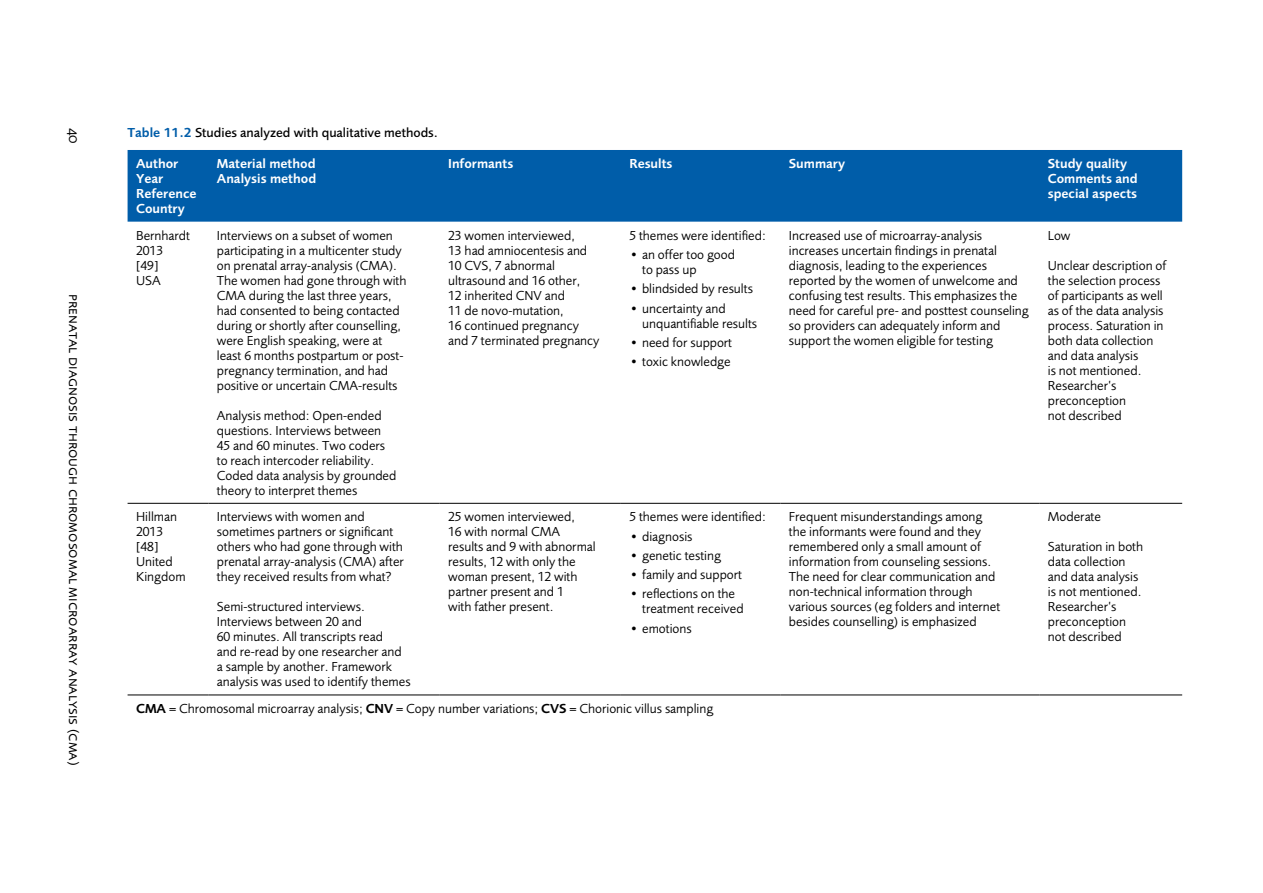
<style>
.page{position:relative;width:1263px;height:893px;background:#fff}
.page>*{position:absolute;margin:0;border:0;box-sizing:border-box;transform-origin:0 0}
.t1{font:15px "Foundry Sans Expert";color:#000}
.Tabelltext{font:13.5px/15px "Foundry Sans";color:#000}
.Tabellhuvudrubrik{font:600 13.5px "Foundry Sans";color:#fff}
.Objekttitel_liggande{font:500 13.5px "Foundry Sans";color:#000}
.s1{font-weight:600;color:#005da9}
.s2{font-weight:600}
</style>
<div class="page">
<div style="left:128px;top:150px;width:1054px;height:72px;background:#005da9"></div>
<hr style="left:128px;top:503px;width:80px;height:1px;background:#000">
<hr style="left:208px;top:503px;width:232px;height:1px;background:#000">
<hr style="left:440px;top:503px;width:181px;height:1px;background:#000">
<hr style="left:621px;top:503px;width:159px;height:1px;background:#000">
<hr style="left:780px;top:503px;width:259px;height:1px;background:#000">
<hr style="left:1039px;top:503px;width:143px;height:1px;background:#000">
<hr style="left:128px;top:695px;width:80px;height:1px;background:#000">
<hr style="left:208px;top:695px;width:232px;height:1px;background:#000">
<hr style="left:440px;top:695px;width:181px;height:1px;background:#000">
<hr style="left:621px;top:695px;width:159px;height:1px;background:#000">
<hr style="left:780px;top:695px;width:259px;height:1px;background:#000">
<hr style="left:1039px;top:695px;width:143px;height:1px;background:#000">
<p class="t1" style="left:83px;top:128px;width:18px;rotate:90deg">40</p>
<p class="Objekttitel_liggande" style="left:128px;top:125px;width:312px"><span class="s1">Table 11.2</span> Studies analyzed with qualitative methods.</p>
<p class="Tabellhuvudrubrik" style="left:136px;top:156px;width:44px">Author</p>
<p class="Tabellhuvudrubrik" style="left:136px;top:171px;width:29px">Year</p>
<p class="Tabellhuvudrubrik" style="left:136px;top:186px;width:62px">Reference</p>
<p class="Tabellhuvudrubrik" style="left:136px;top:201px;width:50px">Country</p>
<p class="Tabellhuvudrubrik" style="left:217px;top:156px;width:100px">Material method</p>
<p class="Tabellhuvudrubrik" style="left:217px;top:171px;width:101px">Analysis method</p>
<p class="Tabellhuvudrubrik" style="left:448px;top:156px;width:67px">Informants</p>
<p class="Tabellhuvudrubrik" style="left:629px;top:156px;width:45px">Results</p>
<p class="Tabellhuvudrubrik" style="left:789px;top:156px;width:58px">Summary</p>
<p class="Tabellhuvudrubrik" style="left:1048px;top:156px;width:81px">Study quality</p>
<p class="Tabellhuvudrubrik" style="left:1048px;top:171px;width:91px">Comments and</p>
<p class="Tabellhuvudrubrik" style="left:1048px;top:186px;width:91px">special aspects</p>
<p class="t1" style="left:83px;top:294px;width:473px;rotate:90deg">prenatal diagnosis through chromosomal microarray analysis (cma)</p>
<p class="Tabelltext" style="left:136px;top:228px;width:56px">Bernhardt<br>2013<br>[49]<br>USA</p>
<p class="Tabelltext" style="left:217px;top:228px;width:191px">Interviews on a subset of women participating in a multicenter study on prenatal array-analysis (CMA).<br>The women had gone through with CMA during the last three years, had consented to being contacted during or shortly after counselling, were English speaking, were at least 6 months postpartum or post&shy;pregnancy termination, and had positive or uncertain CMA-results</p>
<p class="Tabelltext" style="left:217px;top:408px;width:181px">Analysis method: Open-ended questions. Interviews between<br>45 and 60 minutes. Two coders to reach intercoder reliability.<br>Coded data analysis by grounded theory to interpret themes</p>
<p class="Tabelltext" style="left:136px;top:509px;width:51px">Hillman<br>2013 [48]<br>United<br>Kingdom</p>
<p class="Tabelltext" style="left:217px;top:509px;width:189px">Interviews with women and sometimes partners or significant others who had gone through with prenatal array-analysis (CMA) after they received results from what?</p>
<p class="Tabelltext" style="left:217px;top:599px;width:195px">Semi-structured interviews.<br>Interviews between 20 and<br>60 minutes. All transcripts read<br>and re-read by one researcher and a sample by another. Framework analysis was used to identify themes</p>
<p class="Tabelltext" style="left:448px;top:228px;width:153px">23 women interviewed,<br>13 had amniocentesis and<br>10 CVS, 7 abnormal ultrasound and 16 other,<br>12 inherited CNV and<br>11 de novo-mutation,<br>16 continued pregnancy and 7 terminated pregnancy</p>
<p class="Tabelltext" style="left:629px;top:228px;width:138px">5 themes were identified:</p>
<p class="Tabelltext" style="left:642px;top:247px;width:94px;text-indent:-13px">• an offer too good to pass up</p>
<p class="Tabelltext" style="left:629px;top:281px;width:125px">• blindsided by results</p>
<p class="Tabelltext" style="left:642px;top:300px;width:117px;text-indent:-13px">• uncertainty and unquantifiable results</p>
<p class="Tabelltext" style="left:629px;top:335px;width:104px">• need for support</p>
<p class="Tabelltext" style="left:629px;top:354px;width:103px">• toxic knowledge</p>
<p class="Tabelltext" style="left:448px;top:509px;width:149px">25 women interviewed,<br>16 with normal CMA results and 9 with abnormal results, 12 with only the woman present, 12 with partner present and 1<br>with father present.</p>
<p class="Tabelltext" style="left:629px;top:509px;width:138px">5 themes were identified:</p>
<p class="Tabelltext" style="left:629px;top:529px;width:65px">• diagnosis</p>
<p class="Tabelltext" style="left:629px;top:548px;width:93px">• genetic testing</p>
<p class="Tabelltext" style="left:629px;top:567px;width:114px">• family and support</p>
<p class="Tabelltext" style="left:642px;top:586px;width:103px;text-indent:-13px">• reflections on the treatment received</p>
<p class="Tabelltext" style="left:629px;top:621px;width:64px">• emotions</p>
<p class="Tabelltext" style="left:136px;top:701px;width:579px"><span class="s2">CMA</span> = Chromosomal microarray analysis; <span class="s2">CNV</span> = Copy number variations; <span class="s2">CVS</span> = Chorionic villus sampling</p>
<p class="Tabelltext" style="left:789px;top:228px;width:241px">Increased use of microarray-analysis increases uncertain findings in prenatal diagnosis, leading to the experiences reported by the women of unwelcome and confusing test results. This emphasizes the need for careful pre- and posttest counseling so providers can adequately inform and support the women eligible for testing</p>
<p class="Tabelltext" style="left:1048px;top:228px;width:24px">Low</p>
<p class="Tabelltext" style="left:1048px;top:258px;width:120px">Unclear description of the selection process of participants as well as of the data analysis process. Saturation in both data collection and data analysis<br>is not mentioned.<br>Researcher’s preconception<br>not described</p>
<p class="Tabelltext" style="left:789px;top:509px;width:213px">Frequent misunderstandings among the informants were found and they remembered only a small amount of information from counseling sessions.<br>The need for clear communication and non-technical information through various sources (eg folders and internet besides counselling) is emphasized</p>
<p class="Tabelltext" style="left:1048px;top:509px;width:55px">Moderate</p>
<p class="Tabelltext" style="left:1048px;top:539px;width:97px">Saturation in both data collection and data analysis is not mentioned.<br>Researcher’s preconception not described</p>
</div>
